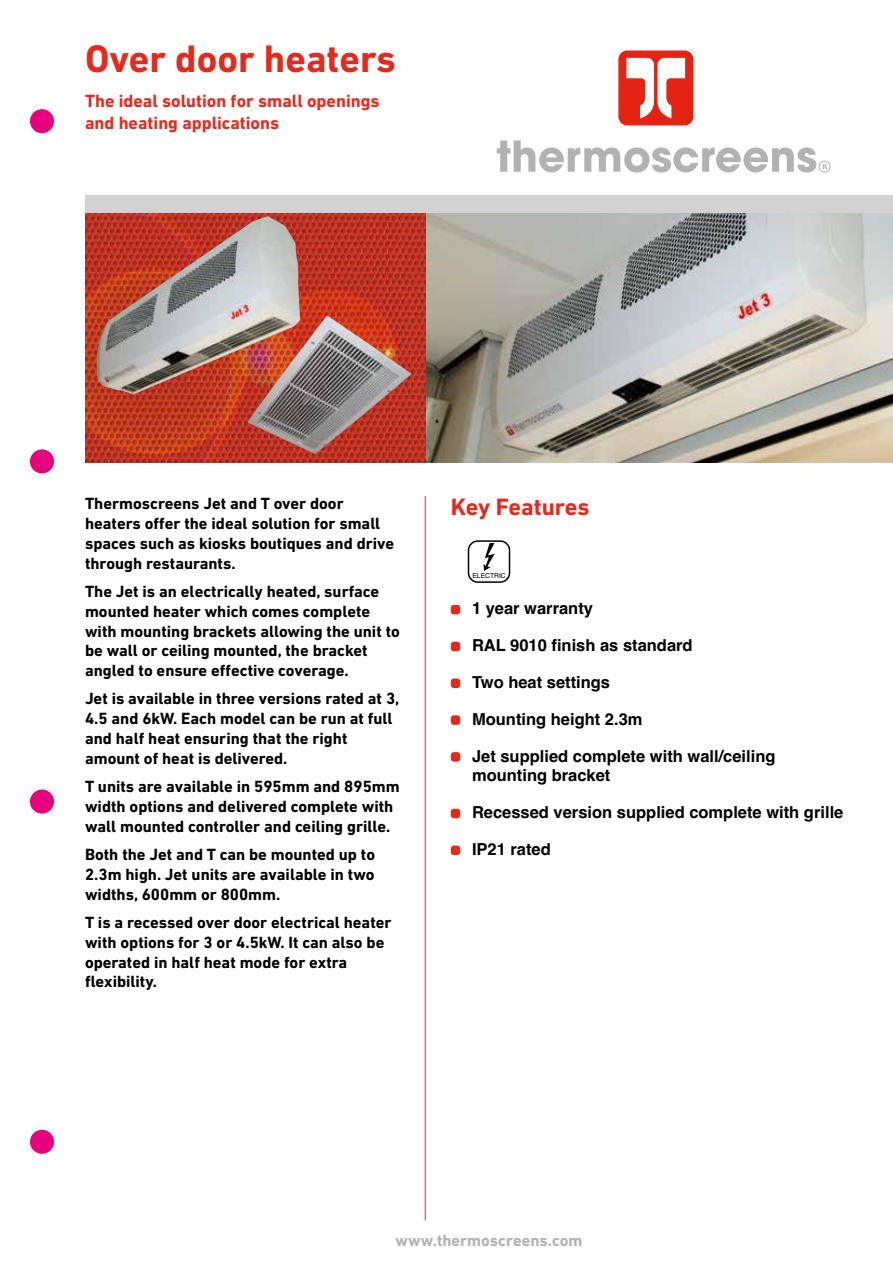
<style>
.page{position:relative;width:893px;height:1263px;background:#fff}
.page>*{position:absolute;margin:0;border:0;box-sizing:border-box;transform-origin:0 0}
.t1{font:700 39px "DIN Next LT Pro";color:#e52a1b}
.t2{font:700 24px "DIN Next LT Pro";color:#e52a1b}
.t3{font:700 18px/21.6px "DIN Next LT Pro";color:#e52a1b}
.t4{font:700 16.5px/19.8px "DIN Next LT Pro";color:#000}
.t5{font:700 16.5px/19.8px "Helvetica";color:#000}
.t6{font:700 16.5px "DIN Next LT Pro";color:#b3b2b2}
.t7{font:6.75px "Helvetica";color:#000}
</style>
<div class="page">
<div style="left:30px;top:449px;width:24px;height:24px;background:#e6007d;border-radius:50%"></div>
<div style="left:30px;top:109px;width:24px;height:24px;background:#e6007d;border-radius:50%"></div>
<div style="left:30px;top:789px;width:24px;height:25px;background:#e6007d;border-radius:50%"></div>
<div style="left:30px;top:1130px;width:24px;height:24px;background:#e6007d;border-radius:50%"></div>
<div style="left:618px;top:50px;width:75px;height:75px;background:#e42313;border-radius:9px"></div>
<svg style="left:626px;top:58px;width:59px;height:60px"></svg>
<svg style="left:497px;top:140px;width:319px;height:33px"></svg>
<div style="left:819px;top:161px;width:11px;height:11px;border:1px solid #b3b2b2;border-radius:50%"></div>
<svg style="left:823px;top:164px;width:4px;height:5px"></svg>
<img style="left:425px;top:213px;width:468px;height:250px">
<div style="left:451px;top:605px;width:9px;height:9px;background:#e52a1b;border-radius:3px"></div>
<div style="left:451px;top:642px;width:9px;height:9px;background:#e52a1b;border-radius:3px"></div>
<div style="left:451px;top:678px;width:9px;height:10px;background:#e52a1b;border-radius:3px"></div>
<div style="left:451px;top:715px;width:9px;height:10px;background:#e52a1b;border-radius:3px"></div>
<div style="left:451px;top:752px;width:9px;height:10px;background:#e52a1b;border-radius:3px"></div>
<div style="left:451px;top:809px;width:9px;height:9px;background:#e52a1b;border-radius:3px"></div>
<div style="left:451px;top:845px;width:9px;height:10px;background:#e52a1b;border-radius:3px"></div>
<hr style="left:425px;top:496px;width:1px;height:724px;background:#e52a1b">
<img style="left:85px;top:213px;width:340px;height:250px">
<div style="left:85px;top:196px;width:808px;height:17px;background:#d2d2d2"></div>
<svg style="left:468px;top:540px;width:42px;height:43px"></svg>
<img style="left:247px;top:315px;width:164px;height:139px">
<img style="left:96px;top:216px;width:204px;height:178px">
<h1 class="t1" style="left:85px;top:36px;width:312px">Over door heaters</h1>
<p class="t3" style="left:85px;top:90px;width:296px">The ideal solution for small openings and heating applications</p>
<p class="t4" style="left:85px;top:494px;width:311px">Thermoscreens Jet and T over door heaters offer the ideal solution for small spaces such as kiosks boutiques and drive through restaurants.</p>
<p class="t4" style="left:85px;top:581px;width:316px">The Jet is an electrically heated, surface mounted heater which comes complete with mounting brackets allowing the unit to be wall or ceiling mounted, the bracket angled to ensure effective coverage.</p>
<p class="t4" style="left:85px;top:689px;width:316px">Jet is available in three versions rated at 3, 4.5 and 6kW. Each model can be run at full and half heat ensuring that the right amount of heat is delivered.</p>
<p class="t4" style="left:85px;top:777px;width:316px">T units are available in 595mm and 895mm width options and delivered complete with wall mounted controller and ceiling grille.</p>
<p class="t4" style="left:85px;top:844px;width:292px;text-align:justify">Both the Jet and T can be mounted up to 2.3m high. Jet units are available in two widths, 600mm or 800mm.</p>
<p class="t4" style="left:85px;top:912px;width:308px">T is a recessed over door electrical heater with options for 3 or 4.5kW. It can also be operated in half heat mode for extra flexibility.</p>
<h2 class="t2" style="left:451px;top:493px;width:140px">Key Features</h2>
<p class="t7" style="left:472px;top:571px;width:35px">ELECTRIC</p>
<p class="t5" style="left:472px;top:600px;width:123px">1 year warranty</p>
<p class="t5" style="left:472px;top:636px;width:222px">RAL 9010 finish as standard</p>
<p class="t5" style="left:472px;top:673px;width:140px">Two heat settings</p>
<p class="t5" style="left:472px;top:710px;width:172px">Mounting height 2.3m</p>
<p class="t5" style="left:472px;top:747px;width:305px">Jet supplied complete with wall/ceiling mounting bracket</p>
<p class="t5" style="left:472px;top:803px;width:373px">Recessed version supplied complete with grille</p>
<p class="t5" style="left:472px;top:840px;width:80px">IP21 rated</p>
<p class="t6" style="left:396px;top:1230px;width:188px">www.thermoscreens.com</p>
</div>
